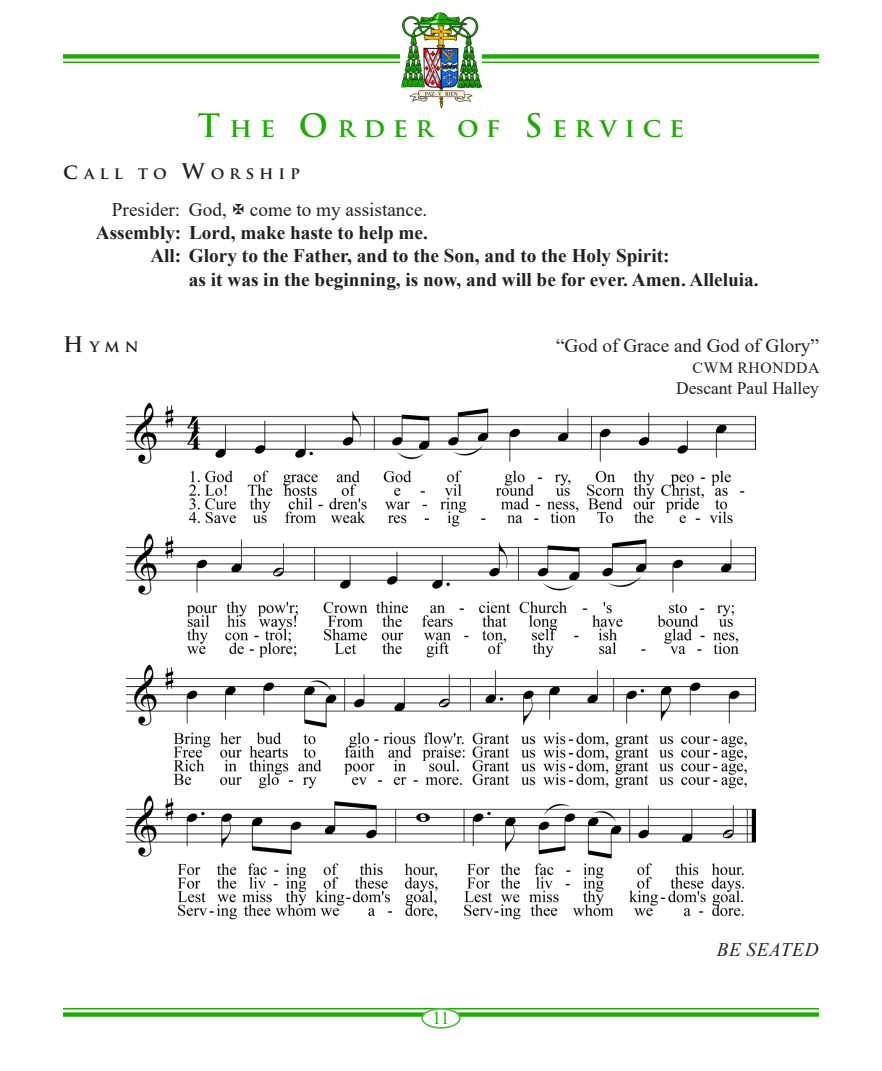
<style>
.page{position:relative;width:882px;height:1071px;background:#fff}
.page>*{position:absolute;margin:0;border:0;box-sizing:border-box;transform-origin:0 0}
.t1{font:700 26.25px "Trajan Pro";letter-spacing:.29em;color:#1eab05}
.t2{font:700 19.25px "Times New Roman";color:#231f20}
.t3{font:19.25px "Times New Roman";color:#231f20}
.t4{font:italic 19.25px "Times New Roman";letter-spacing:.035em;color:#231f20}
.t5{font:17.5px "Times New Roman";color:#231f20}
.t6{font:17.5px "Times New Roman";color:#1eab05}
.t7{font:700 16.62px "Trajan Pro";letter-spacing:.295em;color:#231f20}
.t8{font:15.75px "Times New Roman";letter-spacing:.035em;color:#231f20}
.s1{font-size:31.5px}
.s2{font-size:21px}
</style>
<div class="page">
<div style="left:63px;top:54px;width:756px;height:5px;background:#1eab05"></div>
<hr style="left:63px;top:62px;width:756px;height:1px;background:#1eab05">
<img style="left:400px;top:12px;width:82px;height:101px">
<hr style="left:63px;top:1008px;width:756px;height:1px;background:#1eab05">
<div style="left:63px;top:1012px;width:756px;height:5px;background:#1eab05"></div>
<div style="left:422px;top:1009px;width:38px;height:19px;background:#fff;border-radius:50%"></div>
<div style="left:421px;top:1008px;width:40px;height:21px;border:2px solid #56c043;border-radius:50%"></div>
<img style="left:126px;top:402px;width:630px;height:517px">
<p class="t1" style="left:198px;top:111px;width:488px"><span class="s1">T</span>he <span class="s1">O</span>rder of <span class="s1">S</span>ervice</p>
<p class="t7" style="left:63px;top:163px;width:239px"><span class="s2">c</span>all to <span class="s2">W</span>orship</p>
<p class="t3" style="left:112px;top:196px;width:317px">Presider: God, come to my assistance.</p>
<p class="t2" style="left:96px;top:219px;width:334px">Assembly: Lord, make haste to help me.</p>
<p class="t2" style="left:150px;top:242px;width:521px">All: Glory to the Father, and to the Son, and to the Holy Spirit:</p>
<p class="t2" style="left:189px;top:265px;width:571px">as it was in the beginning, is now, and will be for ever. Amen. Alleluia.</p>
<p class="t7" style="left:63px;top:335px;width:77px"><span class="s2">H</span>ymn</p>
<p class="t3" style="left:556px;top:332px;width:264px">“God of Grace and God of Glory”</p>
<p class="t8" style="left:693px;top:356px;width:129px">CWM RHONDDA</p>
<p class="t5" style="left:676px;top:375px;width:144px">Descant Paul Halley</p>
<p class="t6" style="left:433px;top:1006px;width:18px">11</p>
<p class="t4" style="left:717px;top:936px;width:103px">BE SEATED</p>
</div>
